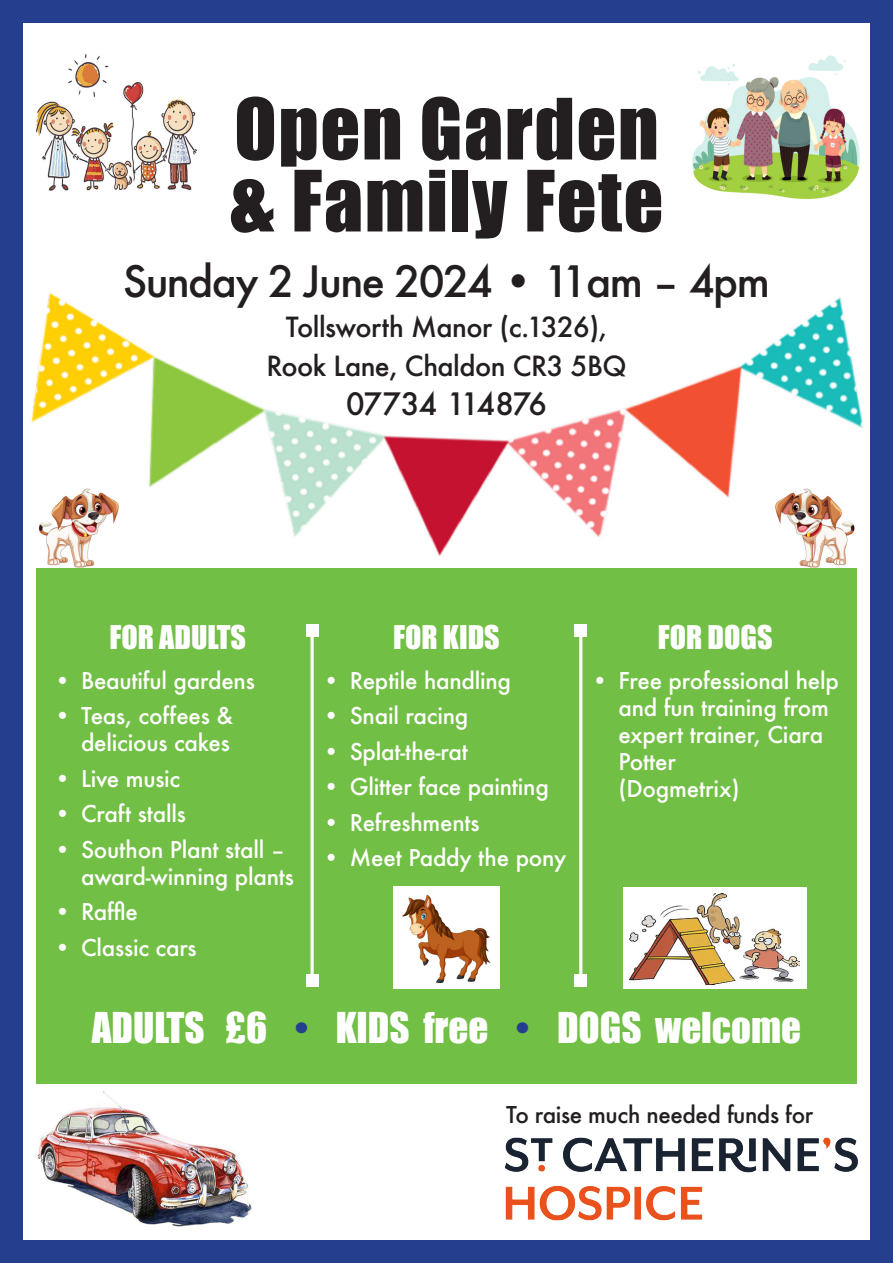
<style>
.page{position:relative;width:893px;height:1263px;background:#253f8e}
.page>*{position:absolute;margin:0;border:0;box-sizing:border-box;transform-origin:0 0}
.t1{font:78px "Impact";letter-spacing:.02em;color:#231f20}
.t2{font:500 42px "Futura";letter-spacing:-.04em;color:#231f20}
.t3{font:39px "Impact";color:#fff}
.subhead{font:30px "Impact";color:#fff}
.t4{font:500 30px "Futura";letter-spacing:-.03em;color:#231f20}
.t5{font:500 27px "Futura";letter-spacing:-.02em;color:#231f20}
.t6{font:500 22.5px/27px "Futura";letter-spacing:-.01em;color:#fff}
.t7{font:500 22.5px "Futura";letter-spacing:-.02em;color:#231f20}
.s1{color:#253f8e}
</style>
<div class="page">
<div style="left:23px;top:23px;width:847px;height:1216px;background:#fff"></div>
<img style="left:31px;top:292px;width:833px;height:264px">
<div style="left:36px;top:568px;width:821px;height:516px;background:#71bf44"></div>
<img style="left:505px;top:1137px;width:353px;height:84px">
<img style="left:37px;top:54px;width:160px;height:136px">
<img style="left:692px;top:55px;width:168px;height:144px">
<svg style="left:310px;top:636px;width:4px;height:338px"></svg>
<div style="left:306px;top:624px;width:12px;height:12px;background:#fff"></div>
<div style="left:306px;top:974px;width:12px;height:12px;background:#fff"></div>
<hr style="left:579px;top:630px;width:3px;height:350px;background:#fff">
<div style="left:574px;top:624px;width:13px;height:12px;background:#fff"></div>
<div style="left:574px;top:974px;width:13px;height:12px;background:#fff"></div>
<img style="left:774px;top:488px;width:80px;height:80px">
<img style="left:38px;top:488px;width:81px;height:80px">
<img style="left:37px;top:1091px;width:216px;height:136px">
<div style="left:624px;top:887px;width:183px;height:102px;background:#fff"></div>
<img style="left:630px;top:894px;width:169px;height:91px">
<img style="left:394px;top:887px;width:105px;height:102px">
<p class="t1" style="left:234px;top:68px;width:426px">Open Garden</p>
<p class="t1" style="left:230px;top:140px;width:435px">&amp; Family Fete</p>
<p class="t2" style="left:123px;top:253px;width:649px">Sunday 2 June 2024 • 11am – 4pm</p>
<p class="t5" style="left:286px;top:308px;width:323px">Tollsworth Manor (c.1326),</p>
<p class="t5" style="left:266px;top:347px;width:362px">Rook Lane, Chaldon CR3 5BQ</p>
<p class="t4" style="left:346px;top:383px;width:202px">07734 114876</p>
<p class="subhead" style="left:109px;top:614px;width:138px">FOR ADULTS</p>
<p class="t6" style="left:54px;top:666px;width:202px">• Beautiful gardens</p>
<p class="t6" style="left:54px;top:702px;width:180px;text-align:right">• Teas, coffees &amp; delicious cakes</p>
<p class="t6" style="left:54px;top:764px;width:128px">• Live music</p>
<p class="t6" style="left:54px;top:800px;width:133px">• Craft stalls</p>
<p class="t6" style="left:81px;top:835px;width:214px;text-indent:-27px">• Southon Plant stall – award-winning plants</p>
<p class="t6" style="left:54px;top:898px;width:85px">• Raffle</p>
<p class="t6" style="left:54px;top:933px;width:144px">• Classic cars</p>
<p class="subhead" style="left:393px;top:614px;width:108px">FOR KIDS</p>
<p class="t6" style="left:323px;top:666px;width:190px">• Reptile handling</p>
<p class="t6" style="left:323px;top:702px;width:147px">• Snail racing</p>
<p class="t6" style="left:323px;top:737px;width:147px">• Splat-the-rat</p>
<p class="t6" style="left:323px;top:773px;width:228px">• Glitter face painting</p>
<p class="t6" style="left:323px;top:808px;width:158px">• Refreshments</p>
<p class="t6" style="left:323px;top:844px;width:245px">• Meet Paddy the pony</p>
<p class="subhead" style="left:658px;top:614px;width:116px">FOR DOGS</p>
<p class="t6" style="left:618px;top:666px;width:222px;text-indent:-27px">• Free professional help and fun training from expert trainer, Ciara<br>Potter<br>(Dogmetrix)</p>
<p class="t3" style="left:92px;top:997px;width:711px">ADULTS £6 <span class="s1">•</span> KIDS free <span class="s1">•</span> DOGS welcome</p>
<p class="t7" style="left:506px;top:1099px;width:309px">To raise much needed funds for</p>
</div>
